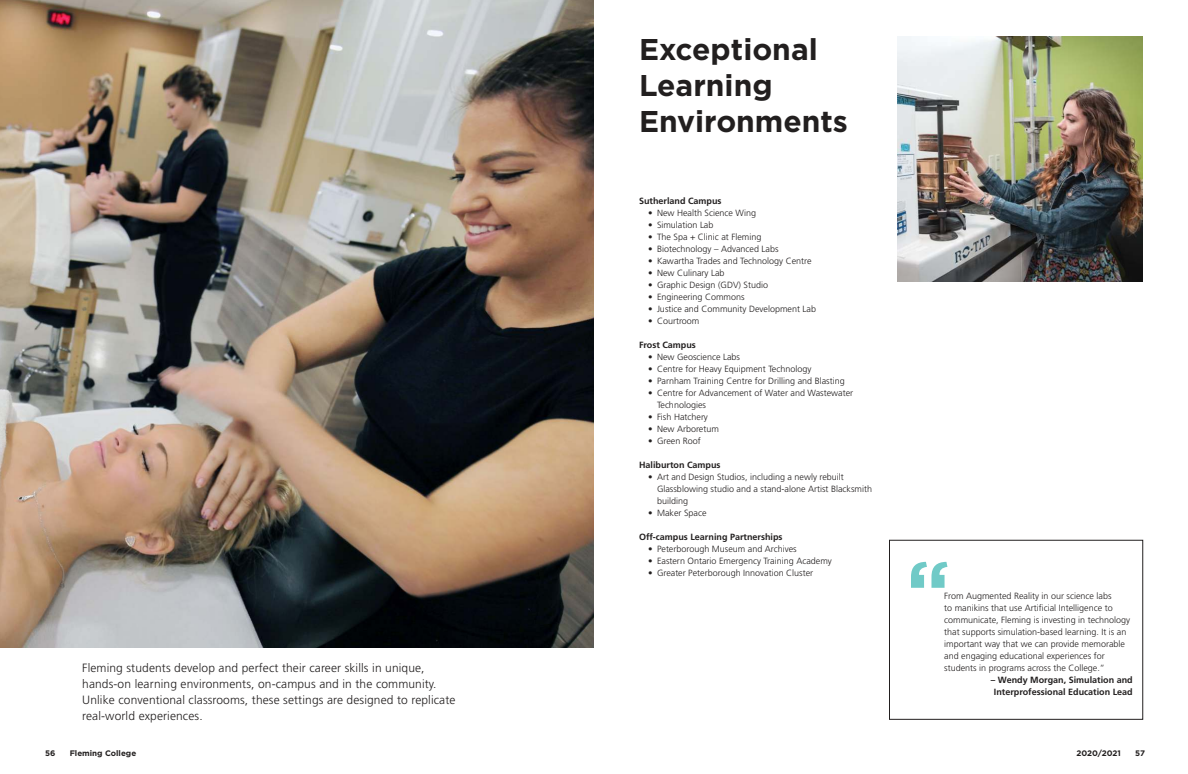
<style>
.page{position:relative;width:1188px;height:774px;background:#fff}
.page>*{position:absolute;margin:0;border:0;box-sizing:border-box;transform-origin:0 0}
.t1{font:700 80.6px "Gotham";color:#70cac7}
.t2{font:700 30px/36px "Gotham";color:#221f1f}
.t3{font:300 12px/16px "Frutiger";letter-spacing:.01em;color:#221f1f}
.t4{font:300 9px/12px "Frutiger";color:#221f1f}
.t5{font:700 9px/12px "Frutiger";color:#221f1f;text-align:center}
.t6{font:700 8px "Gotham";color:#221f1f}
</style>
<div class="page">
<img style="left:0;top:0;width:594px;height:648px">
<div style="left:889px;top:540px;width:254px;height:180px;border:1px solid #221f1f"></div>
<img style="left:897px;top:36px;width:246px;height:246px">
<h2 class="t2" style="left:639px;top:32px;width:211px">Exceptional<br>Learning<br>Environments</h2>
<p class="t3" style="left:82px;top:661px;width:375px">Fleming students develop and perfect their career skills in unique, hands-on learning environments, on-campus and in the community.<br>Unlike conventional classrooms, these settings are designed to replicate real-world experiences.</p>
<p class="t5" style="left:639px;top:196px;width:84px">Sutherland Campus</p>
<p class="t4" style="left:648px;top:208px;width:110px">• New Health Science Wing</p>
<p class="t4" style="left:648px;top:220px;width:67px">• Simulation Lab</p>
<p class="t4" style="left:648px;top:232px;width:115px">• The Spa + Clinic at Fleming</p>
<p class="t4" style="left:648px;top:244px;width:132px">• Biotechnology – Advanced Labs</p>
<p class="t4" style="left:648px;top:256px;width:165px">• Kawartha Trades and Technology Centre</p>
<p class="t4" style="left:648px;top:268px;width:78px">• New Culinary Lab</p>
<p class="t4" style="left:648px;top:280px;width:122px">• Graphic Design (GDV) Studio</p>
<p class="t4" style="left:648px;top:292px;width:98px">• Engineering Commons</p>
<p class="t4" style="left:648px;top:304px;width:170px">• Justice and Community Development Lab</p>
<p class="t4" style="left:648px;top:316px;width:53px">• Courtroom</p>
<p class="t5" style="left:639px;top:340px;width:58px">Frost Campus</p>
<p class="t4" style="left:648px;top:352px;width:94px">• New Geoscience Labs</p>
<p class="t4" style="left:648px;top:364px;width:165px">• Centre for Heavy Equipment Technology</p>
<p class="t4" style="left:648px;top:376px;width:198px">• Parnham Training Centre for Drilling and Blasting</p>
<p class="t4" style="left:657px;top:388px;width:198px;text-indent:-9px">• Centre for Advancement of Water and Wastewater<br>Technologies</p>
<p class="t4" style="left:648px;top:412px;width:61px">• Fish Hatchery</p>
<p class="t4" style="left:648px;top:424px;width:72px">• New Arboretum</p>
<p class="t4" style="left:648px;top:436px;width:54px">• Green Roof</p>
<p class="t5" style="left:639px;top:460px;width:83px">Haliburton Campus</p>
<p class="t4" style="left:657px;top:472px;width:217px;text-indent:-9px">• Art and Design Studios, including a newly rebuilt<br>Glassblowing studio and a stand-alone Artist Blacksmith building</p>
<p class="t4" style="left:648px;top:508px;width:60px">• Maker Space</p>
<p class="t5" style="left:639px;top:532px;width:145px">Off-campus Learning Partnerships</p>
<p class="t4" style="left:648px;top:544px;width:150px">• Peterborough Museum and Archives</p>
<p class="t4" style="left:648px;top:556px;width:185px">• Eastern Ontario Emergency Training Academy</p>
<p class="t4" style="left:648px;top:568px;width:167px">• Greater Peterborough Innovation Cluster</p>
<h1 class="t1" style="left:906px;top:554px;width:45px">“</h1>
<p class="t4" style="left:944px;top:591px;width:188px">From Augmented Reality in our science labs<br>to manikins that use Artificial Intelligence to communicate, Fleming is investing in technology that supports simulation-based learning. It is an important way that we can provide memorable and engaging educational experiences for students in programs across the College.”</p>
<p class="t5" style="left:991px;top:675px;width:143px">– Wendy Morgan, Simulation and<br>Interprofessional Education Lead</p>
<p class="t6" style="left:45px;top:750px;width:12px">56</p>
<p class="t6" style="left:70px;top:750px;width:68px">Fleming College</p>
<p class="t6" style="left:1076px;top:750px;width:46px">2020/2021</p>
<p class="t6" style="left:1135px;top:750px;width:11px">57</p>
</div>
